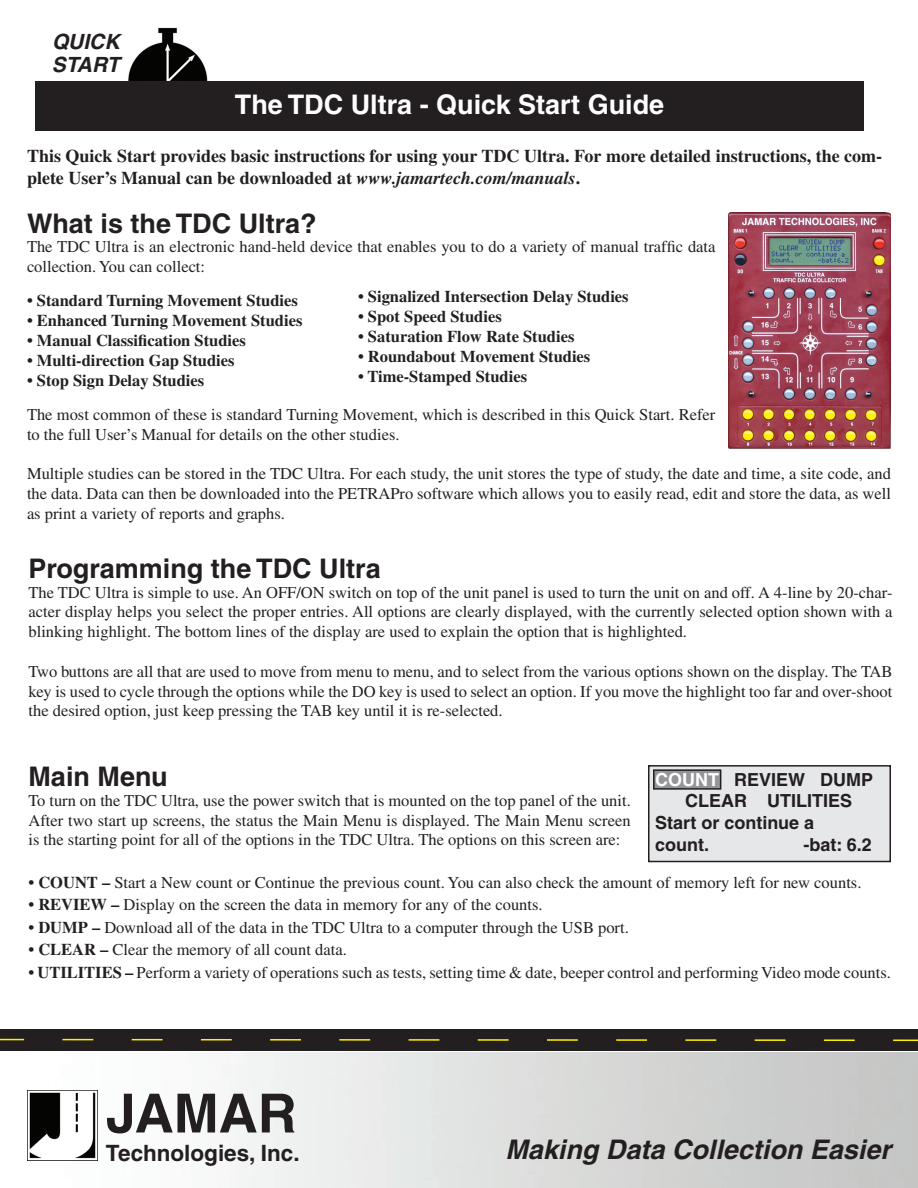
<style>
.page{position:relative;width:918px;height:1188px;background:#fff}
.page>*{position:absolute;margin:0;border:0;box-sizing:border-box;transform-origin:0 0}
.t1{font:700 54px "Helvetica";color:#231f20}
.Headline{font:700 27px "Helvetica";color:#231f20}
.t2{font:700 27px "Helvetica";color:#fff}
.t3{font:italic 700 27px "Helvetica";color:#231f20}
.t4{font:700 22.5px "Helvetica";color:#231f20}
.t5{font:italic 700 21px "Helvetica";color:#231f20}
.t6{font:700 18px/21.6px "Times";color:#231f20}
.t7{font:700 18px "Helvetica";color:#231f20}
.Body_text{font:16.5px/19.8px "Times";color:#231f20;text-align:justify}
.Body_text-2{font:700 16.5px "Times";color:#231f20}
.s1{font-style:italic}
.s2{font-weight:700}
.s3{color:#fff}
</style>
<div class="page">
<img style="left:27px;top:1052px;width:891px;height:136px">
<img style="left:27px;top:1091px;width:70px;height:70px">
<div style="left:0;top:1029px;width:918px;height:22px;background:#231f20"></div>
<svg style="left:0;top:1038px;width:918px;height:3px"></svg>
<div style="left:36px;top:81px;width:828px;height:49px;background:#231f20"></div>
<img style="left:128px;top:27px;width:80px;height:54px">
<img style="left:729px;top:213px;width:162px;height:236px">
<div style="left:649px;top:766px;width:241px;height:96px;background:#e6e7e9"></div>
<div style="left:648px;top:765px;width:243px;height:97px;border:2px solid #231f20"></div>
<div style="left:654px;top:770px;width:67px;height:19px;background:#939598"></div>
<div style="left:653px;top:769px;width:68px;height:21px;border:2px solid #231f20"></div>
<p class="t5" style="left:52px;top:29px;width:69px">QUICK</p>
<p class="t5" style="left:52px;top:52px;width:69px">START</p>
<p class="t2" style="left:235px;top:88px;width:431px">The TDC Ultra - Quick Start Guide</p>
<p class="t6" style="left:27px;top:145px;width:857px">This Quick Start provides basic instructions for using your TDC Ultra. For more detailed instructions, the com&shy;plete User’s Manual can be downloaded at <span class="s1">www.jamartech.com/manuals</span>.</p>
<p class="Headline" style="left:27px;top:207px;width:291px">What is the TDC Ultra?</p>
<p class="Body_text" style="left:27px;top:237px;width:690px">The TDC Ultra is an electronic hand-held device that enables you to do a variety of manual traffic data collection. You can collect:</p>
<p class="Body_text-2" style="left:27px;top:291px;width:272px">• Standard Turning Movement Studies</p>
<p class="Body_text-2" style="left:27px;top:311px;width:277px">• Enhanced Turning Movement Studies</p>
<p class="Body_text-2" style="left:27px;top:331px;width:220px">• Manual Classification Studies</p>
<p class="Body_text-2" style="left:27px;top:350px;width:209px">• Multi-direction Gap Studies</p>
<p class="Body_text-2" style="left:27px;top:370px;width:179px">• Stop Sign Delay Studies</p>
<p class="Body_text" style="left:27px;top:404px;width:690px">The most common of these is standard Turning Movement, which is described in this Quick Start. Refer to the full User’s Manual for details on the other studies.</p>
<p class="Body_text" style="left:27px;top:464px;width:865px">Multiple studies can be stored in the TDC Ultra. For each study, the unit stores the type of study, the date and time, a site code, and the data. Data can then be downloaded into the PETRAPro software which allows you to easily read, edit and store the data, as well as print a variety of reports and graphs.</p>
<p class="Body_text-2" style="left:358px;top:287px;width:272px">• Signalized Intersection Delay Studies</p>
<p class="Body_text-2" style="left:358px;top:307px;width:145px">• Spot Speed Studies</p>
<p class="Body_text-2" style="left:358px;top:327px;width:218px">• Saturation Flow Rate Studies</p>
<p class="Body_text-2" style="left:358px;top:346px;width:234px">• Roundabout Movement Studies</p>
<p class="Body_text-2" style="left:358px;top:366px;width:171px">• Time-Stamped Studies</p>
<p class="Headline" style="left:28px;top:552px;width:354px">Programming the TDC Ultra</p>
<p class="Body_text" style="left:28px;top:582px;width:866px">The TDC Ultra is simple to use. An OFF/ON switch on top of the unit panel is used to turn the unit on and off. A 4-line by 20-char&shy;acter display helps you select the proper entries. All options are clearly displayed, with the currently selected option shown with a blinking highlight. The bottom lines of the display are used to explain the option that is highlighted.</p>
<p class="Body_text" style="left:28px;top:661px;width:866px">Two buttons are all that are used to move from menu to menu, and to select from the various options shown on the display. The TAB key is used to cycle through the options while the DO key is used to select an option. If you move the highlight too far and over-shoot the desired option, just keep pressing the TAB key until it is re-selected.</p>
<p class="Headline" style="left:28px;top:760px;width:141px">Main Menu</p>
<p class="Body_text" style="left:28px;top:790px;width:604px">To turn on the TDC Ultra, use the power switch that is mounted on the top panel of the unit.<br>After two start up screens, the status the Main Menu is displayed. The Main Menu screen is the starting point for all of the options in the TDC Ultra. The options on this screen are:</p>
<p class="Body_text" style="left:28px;top:872px;width:834px"><span class="s2">• COUNT –</span> Start a New count or Continue the previous count. You can also check the amount of memory left for new counts.</p>
<p class="Body_text" style="left:28px;top:895px;width:516px"><span class="s2">• REVIEW –</span> Display on the screen the data in memory for any of the counts.</p>
<p class="Body_text" style="left:28px;top:917px;width:602px"><span class="s2">• DUMP –</span> Download all of the data in the TDC Ultra to a computer through the USB port.</p>
<p class="Body_text" style="left:28px;top:940px;width:320px"><span class="s2">• CLEAR –</span> Clear the memory of all count data.</p>
<p class="Body_text" style="left:28px;top:962px;width:864px"><span class="s2">• UTILITIES –</span> Perform a variety of operations such as tests, setting time &amp; date, beeper control and performing Video mode counts.</p>
<p class="t7" style="left:655px;top:768px;width:220px"><span class="s3">COUNT</span> REVIEW DUMP</p>
<p class="t7" style="left:685px;top:790px;width:169px">CLEAR UTILITIES</p>
<p class="t7" style="left:655px;top:812px;width:161px">Start or continue a</p>
<p class="t7" style="left:655px;top:833px;width:55px">count.</p>
<p class="t7" style="left:803px;top:833px;width:70px">-bat: 6.2</p>
<p class="t1" style="left:106px;top:1081px;width:192px">JAMAR</p>
<p class="t4" style="left:106px;top:1139px;width:195px">Technologies, Inc.</p>
<p class="t3" style="left:505px;top:1133px;width:387px">Making Data Collection Easier</p>
</div>
